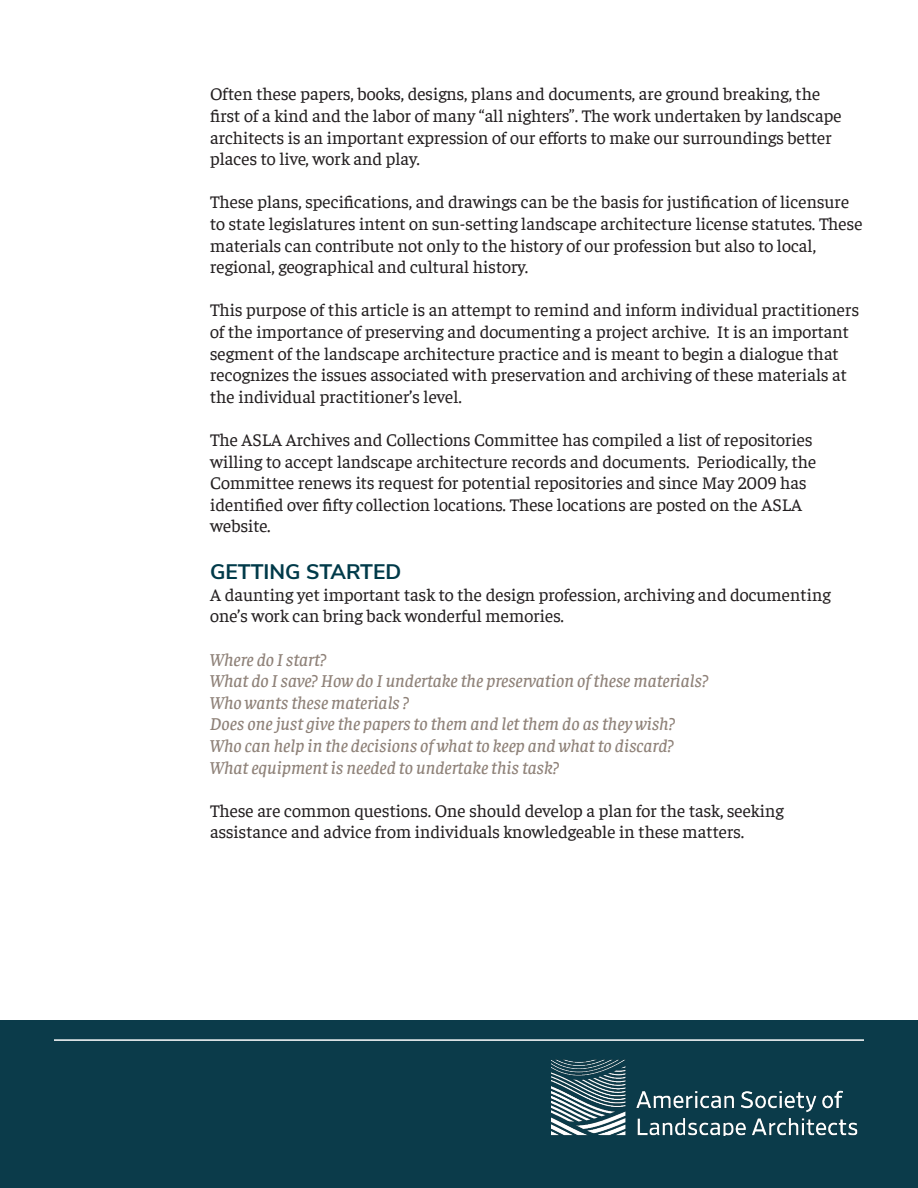
<style>
.page{position:relative;width:918px;height:1188px;background:#fff}
.page>*{position:absolute;margin:0;border:0;box-sizing:border-box;transform-origin:0 0}
.Section_Heading{font:700 21px "Nunito Sans";color:#003a49}
.Body_Text{font:18px/21.6px "Faustina";color:#231f20}
.Body_Text-2{font:italic 500 18px "Faustina";color:#8f8279}
</style>
<div class="page">
<div style="left:0;top:1021px;width:918px;height:167px;background:#0b3b4a"></div>
<img style="left:552px;top:1059px;width:306px;height:76px">
<hr style="left:54px;top:1039px;width:810px;height:2px;background:#fff">
<p class="Body_Text" style="left:210px;top:82px;width:633px">Often these papers, books, designs, plans and documents, are ground breaking, the first of a kind and the labor of many “all nighters”. The work undertaken by landscape architects is an important expression of our efforts to make our surroundings better places to live, work and play.</p>
<p class="Body_Text" style="left:210px;top:190px;width:654px">These plans, specifications, and drawings can be the basis for justification of licensure to state legislatures intent on sun-setting landscape architecture license statutes. These materials can contribute not only to the history of our profession but also to local, regional, geographical and cultural history.</p>
<p class="Body_Text" style="left:210px;top:298px;width:651px">This purpose of this article is an attempt to remind and inform individual practitioners of the importance of preserving and documenting a project archive. It is an important segment of the landscape architecture practice and is meant to begin a dialogue that recognizes the issues associated with preservation and archiving of these materials at the individual practitioner’s level.</p>
<p class="Body_Text" style="left:210px;top:428px;width:608px">The ASLA Archives and Collections Committee has compiled a list of repositories willing to accept landscape architecture records and documents. Periodically, the Committee renews its request for potential repositories and since May 2009 has identified over fifty collection locations. These locations are posted on the ASLA website.</p>
<p class="Section_Heading" style="left:210px;top:557px;width:193px">GETTING STARTED</p>
<p class="Body_Text" style="left:210px;top:583px;width:622px">A daunting yet important task to the design profession, archiving and documenting one’s work can bring back wonderful memories.</p>
<p class="Body_Text-2" style="left:210px;top:647px;width:118px">Where do I start?</p>
<p class="Body_Text-2" style="left:210px;top:669px;width:500px">What do I save? How do I undertake the preservation of these materials?</p>
<p class="Body_Text-2" style="left:210px;top:690px;width:201px">Who wants these materials ?</p>
<p class="Body_Text-2" style="left:210px;top:712px;width:467px">Does one just give the papers to them and let them do as they wish?</p>
<p class="Body_Text-2" style="left:210px;top:734px;width:465px">Who can help in the decisions of what to keep and what to discard?</p>
<p class="Body_Text-2" style="left:210px;top:755px;width:351px">What equipment is needed to undertake this task?</p>
<p class="Body_Text" style="left:210px;top:799px;width:575px">These are common questions. One should develop a plan for the task, seeking assistance and advice from individuals knowledgeable in these matters.</p>
</div>
